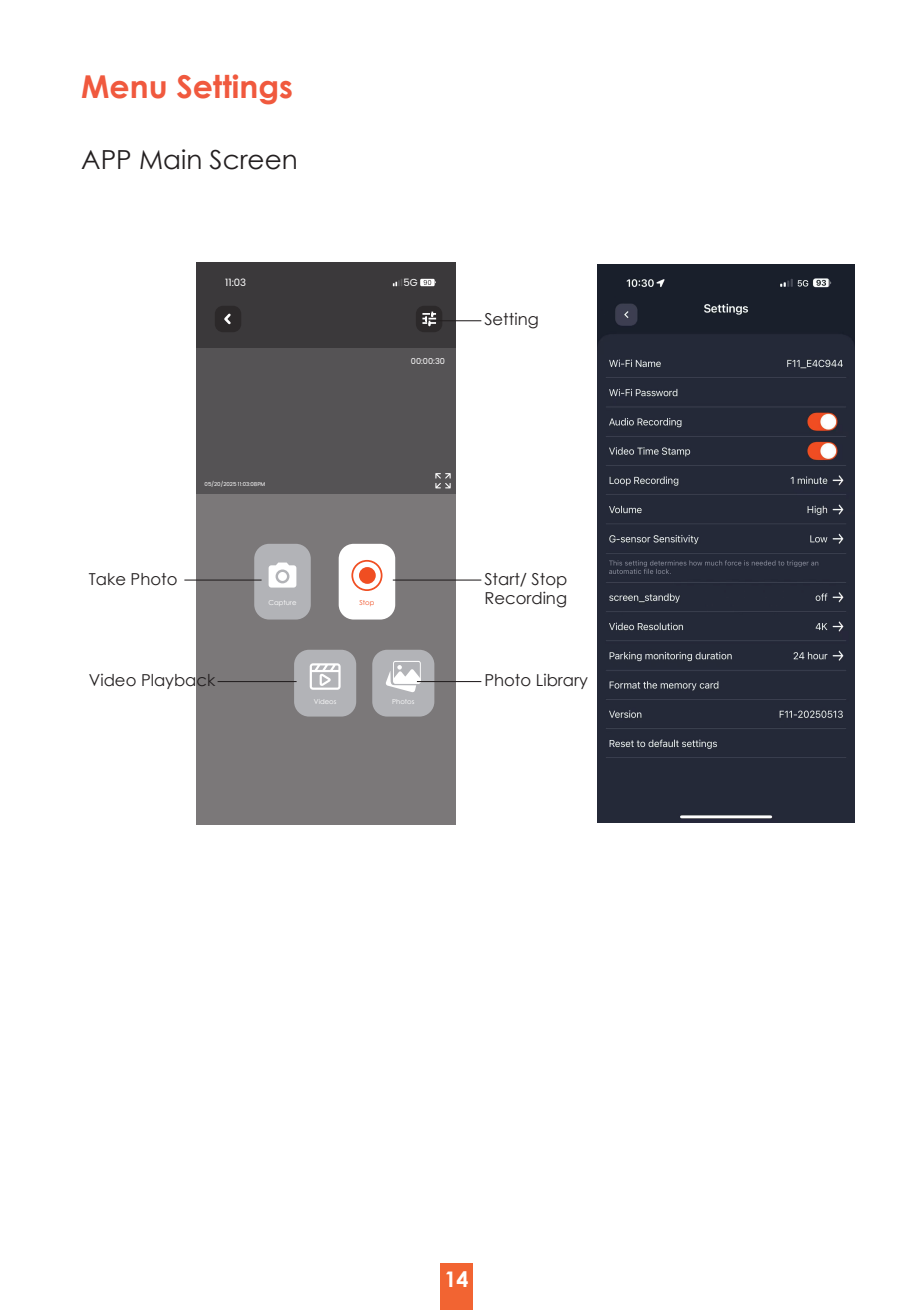
<style>
.page{position:relative;width:913px;height:1310px;background:#fff}
.page>*{position:absolute;margin:0;border:0;box-sizing:border-box;transform-origin:0 0}
.t1{font:700 31.5px "Century Gothic";color:#f0593e}
.t2{font:26.25px "Century Gothic";color:#231f20}
.t3{font:700 21.35px "Century Gothic";color:#fff}
.t4{font:16.45px/19.6px "Century Gothic";color:#231f20}
.t5{font:10.15px "Poppins";color:#fff}
.t6{font:8.05px "Poppins";color:#fff}
.t7{font:7px "Century Gothic";color:#fff}
.t8{font:7px "Century Gothic";color:#f04e22}
.t9{font:5.6px "Poppins";color:#fff}
</style>
<div class="page">
<svg style="left:197px;top:263px;width:259px;height:562px;fill:#7b7879"></svg>
<div style="left:215px;top:306px;width:26px;height:26px;background:#2c292a;border-radius:8px"></div>
<div style="left:416px;top:306px;width:26px;height:26px;background:#2c292a;border-radius:8px"></div>
<svg style="left:224px;top:313px;width:7px;height:12px"></svg>
<svg style="left:422px;top:311px;width:15px;height:16px"></svg>
<svg style="left:435px;top:473px;width:16px;height:15px"></svg>
<div style="left:254px;top:544px;width:57px;height:75px;background:#b2b3b7;border-radius:15px"></div>
<div style="left:339px;top:544px;width:56px;height:75px;background:#fff;border-radius:15px"></div>
<div style="left:294px;top:650px;width:62px;height:66px;background:#b2b3b7;border-radius:15px"></div>
<div style="left:372px;top:650px;width:62px;height:66px;background:#b2b3b7;border-radius:15px"></div>
<svg style="left:269px;top:562px;width:27px;height:25px"></svg>
<div style="left:359px;top:567px;width:17px;height:17px;background:#f04e22;border-radius:50%"></div>
<div style="left:351px;top:560px;width:31px;height:31px;border:2px solid #f04e22;border-radius:50%"></div>
<svg style="left:386px;top:661px;width:35px;height:31px"></svg>
<svg style="left:310px;top:663px;width:31px;height:27px"></svg>
<hr style="left:433px;top:320px;width:48px;height:1px;background:#231f20">
<hr style="left:393px;top:579px;width:88px;height:1px;background:#231f20">
<hr style="left:417px;top:681px;width:64px;height:1px;background:#231f20">
<hr style="left:184px;top:579px;width:78px;height:1px;background:#231f20">
<hr style="left:218px;top:681px;width:79px;height:1px;background:#231f20">
<svg style="left:420px;top:279px;width:16px;height:7px"></svg>
<svg style="left:393px;top:279px;width:9px;height:7px"></svg>
<img style="left:598px;top:265px;width:256px;height:558px">
<div style="left:440px;top:1263px;width:33px;height:47px;background:#f26432"></div>
<h1 class="t1" style="left:81px;top:63px;width:213px">Menu Settings</h1>
<h2 class="t2" style="left:81px;top:141px;width:218px">APP Main Screen</h2>
<p class="t5" style="left:225px;top:277px;width:22px">11:03</p>
<p class="t5" style="left:403px;top:277px;width:16px">5G</p>
<p class="t6" style="left:411px;top:356px;width:36px">00:00:30</p>
<p class="t4" style="left:484px;top:309px;width:56px">Setting</p>
<p class="t9" style="left:205px;top:481px;width:62px">05/20/2025 11:03:08PM</p>
<p class="t4" style="left:89px;top:568px;width:90px">Take Photo</p>
<p class="t7" style="left:268px;top:598px;width:29px">Capture</p>
<p class="t8" style="left:359px;top:598px;width:16px">Stop</p>
<p class="t4" style="left:484px;top:568px;width:85px">Start/ Stop<br>Recording</p>
<p class="t4" style="left:89px;top:670px;width:128px">Video Playback</p>
<p class="t4" style="left:484px;top:670px;width:105px">Photo Library</p>
<p class="t7" style="left:314px;top:697px;width:24px">Videos</p>
<p class="t7" style="left:392px;top:697px;width:24px">Photos</p>
<p class="t3" style="left:444px;top:1262px;width:26px">14</p>
</div>
